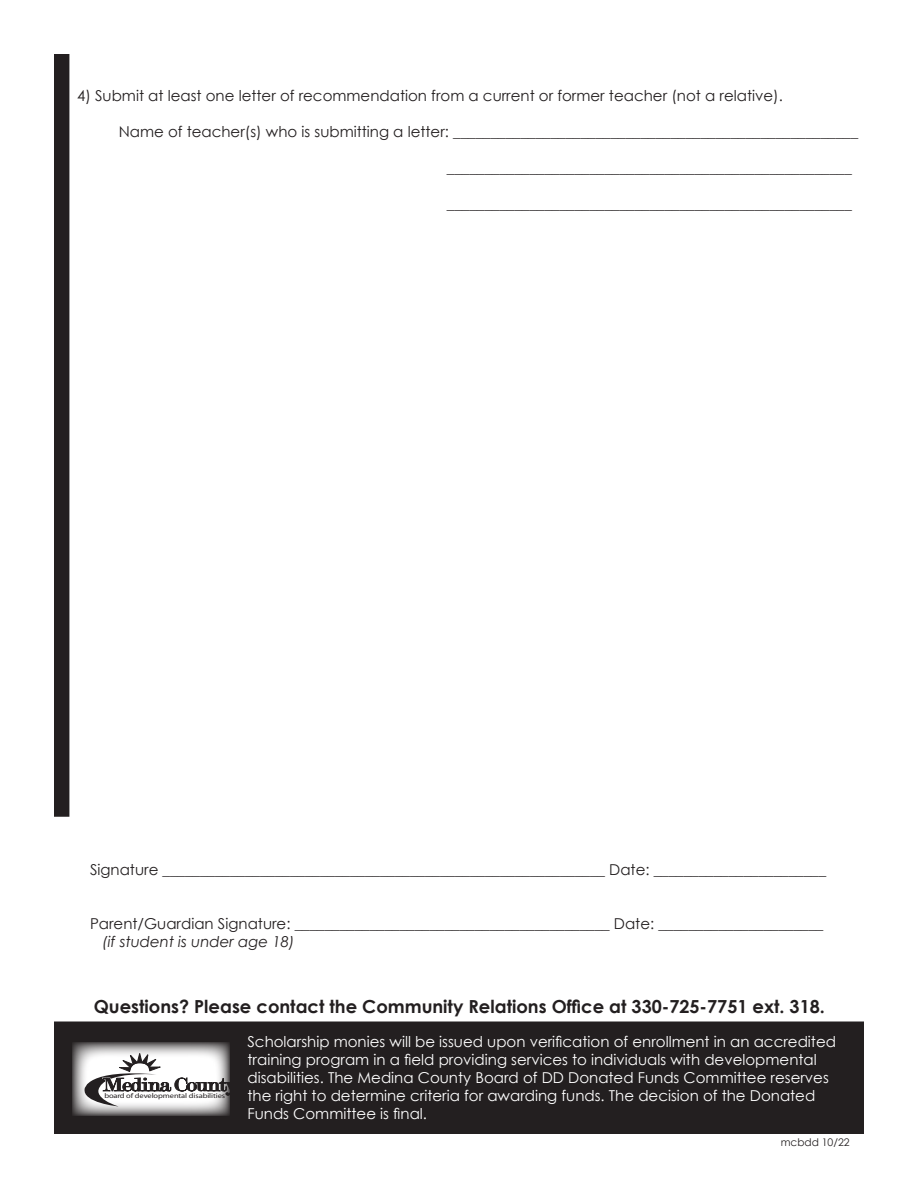
<style>
.page{position:relative;width:918px;height:1188px;background:#fff}
.page>*{position:absolute;margin:0;border:0;box-sizing:border-box;transform-origin:0 0}
.t1{font:700 18px "Century Gothic";color:#231f20}
.t2{font:15px "Century Gothic";color:#231f20}
.t3{font:15px/18px "Century Gothic";color:#fff}
.t4{font:italic 15px "Century Gothic";color:#231f20}
.t5{font:10.5px "Century Gothic";color:#231f20}
.t6{font:6.9px "Myriad";letter-spacing:-.01em;color:#231f20;scale:1.21 1}
</style>
<div class="page">
<div style="left:55px;top:1022px;width:808px;height:111px;background:#231f20"></div>
<div style="left:54px;top:1022px;width:810px;height:112px;border:2px solid #231f20"></div>
<div style="left:55px;top:55px;width:14px;height:761px;background:#231f20"></div>
<div style="left:54px;top:54px;width:15px;height:763px;border:2px solid #231f20"></div>
<svg style="left:72px;top:1042px;width:158px;height:74px;background:#939191"></svg>
<svg style="left:82px;top:1052px;width:148px;height:54px;background:#cac9c9"></svg>
<p class="t2" style="left:77px;top:85px;width:707px">4) Submit at least one letter of recommendation from a current or former teacher (not a relative).</p>
<p class="t2" style="left:119px;top:121px;width:741px">Name of teacher(s) who is submitting a letter: ______________________________________________________</p>
<p class="t2" style="left:447px;top:157px;width:406px">______________________________________________________</p>
<p class="t2" style="left:447px;top:193px;width:406px">______________________________________________________</p>
<p class="t2" style="left:90px;top:859px;width:738px">Signature ___________________________________________________________ Date: _______________________</p>
<p class="t2" style="left:90px;top:913px;width:735px">Parent/Guardian Signature: __________________________________________ Date: ______________________</p>
<p class="t4" style="left:102px;top:931px;width:194px">(if student is under age 18)</p>
<p class="t1" style="left:94px;top:992px;width:733px">Questions? Please contact the Community Relations Office at 330-725-7751 ext. 318.</p>
<p class="t6" style="left:104px;top:1092px;width:101px">board of developmental disabilities</p>
<p class="t3" style="left:248px;top:1032px;width:590px">Scholarship monies will be issued upon verification of enrollment in an accredited training program in a field providing services to individuals with developmental</p>
<p class="t3" style="left:248px;top:1068px;width:583px">disabilities. The Medina County Board of DD Donated Funds Committee reserves the right to determine criteria for awarding funds. The decision of the Donated<br>Funds Committee is final.</p>
<p class="t5" style="left:781px;top:1134px;width:70px">mcbdd 10/22</p>
</div>
